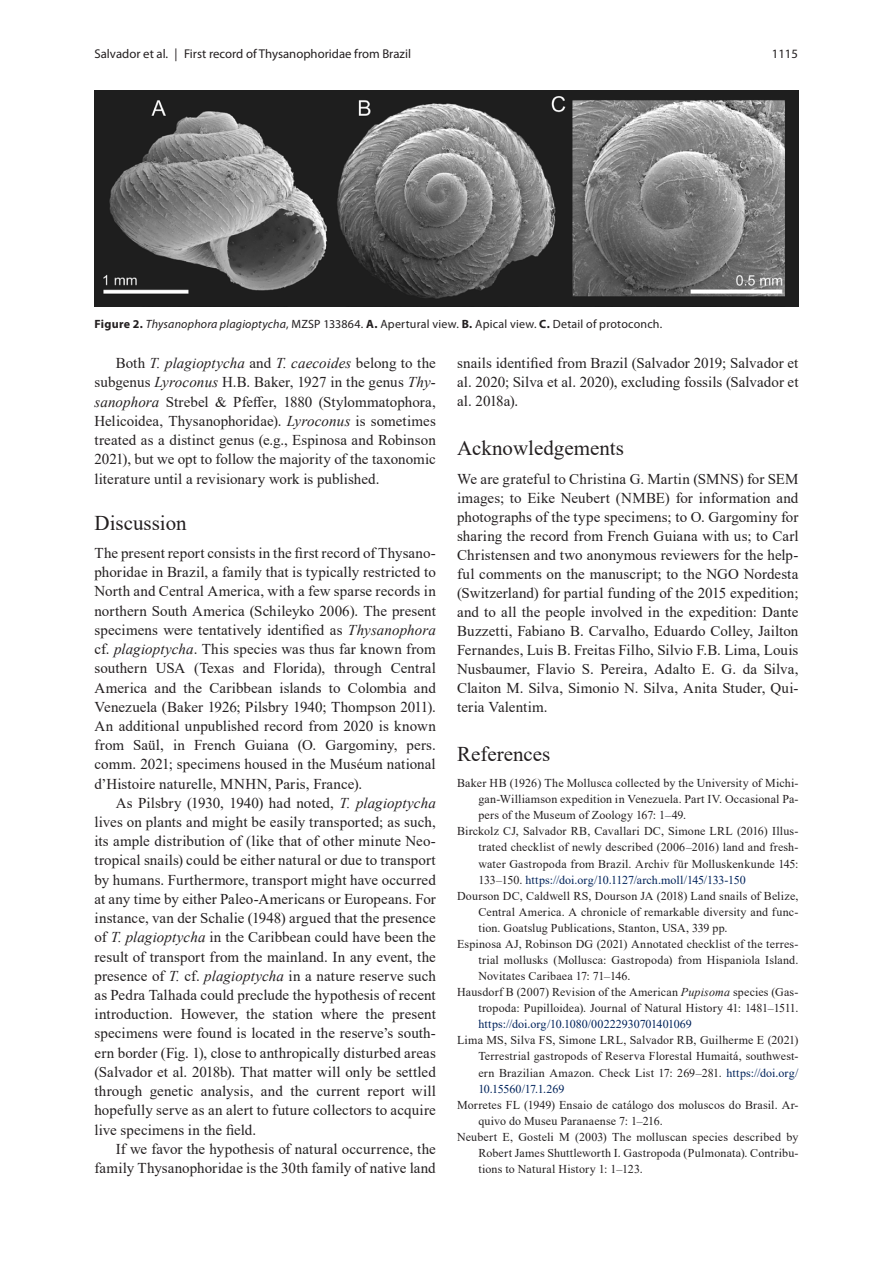
<style>
.page{position:relative;width:893px;height:1263px;background:#fff}
.page>*{position:absolute;margin:0;border:0;box-sizing:border-box;transform-origin:0 0}
.Head_-_Most{font:21px "Times New Roman";color:#231f20}
.Body_-_Indented{font:15px/19.2px "Times New Roman";letter-spacing:.005em;color:#231f20;text-align:justify}
.Body_-_Non-ind__spac{font:15px/19.2px "Times New Roman";letter-spacing:.005em;color:#231f20;text-align:justify}
.t1{font:12.75px "Myriad Pro";color:#231f20}
.References{font:12px/16px "Times New Roman";letter-spacing:.01em;color:#231f20;text-align:justify}
.CAPTIONS{font:12px "Myriad Pro";letter-spacing:.02em;color:#231f20}
.s1{font-weight:700}
.s2{font-style:italic}
.s3{color:#00235b}
</style>
<div class="page">
<img style="left:94px;top:90px;width:704px;height:216px">
<p class="t1" style="left:94px;top:46px;width:318px">Salvador et al. | First record of Thysanophoridae from Brazil</p>
<p class="t1" style="left:772px;top:46px;width:28px">1115</p>
<p class="CAPTIONS" style="left:94px;top:317px;width:569px"><span class="s1">Figure 2.</span> <span class="s2">Thysanophora plagioptycha</span>, MZSP 133864. <span class="s1">A.</span> Apertural view. <span class="s1">B.</span> Apical view. <span class="s1">C.</span> Detail of protoconch.</p>
<p class="Body_-_Indented" style="left:94px;top:353px;width:343px;text-indent:21px">Both <span class="s2">T. plagioptycha</span> and <span class="s2">T. caecoides</span> belong to the subgenus <span class="s2">Lyroconus</span> H.B. Baker, 1927 in the genus <span class="s2">Thy&shy;sanophora</span> Strebel &amp; Pfeffer, 1880 (Stylommatophora, Helicoidea, Thysanophoridae). <span class="s2">Lyroconus</span> is sometimes treated as a distinct genus (e.g., Espinosa and Robinson 2021), but we opt to follow the majority of the taxonomic literature until a revisionary work is published.</p>
<p class="Head_-_Most" style="left:94px;top:508px;width:94px">Discussion</p>
<p class="Body_-_Non-ind__spac" style="left:94px;top:543px;width:343px">The present report consists in the first record of Thysano&shy;phoridae in Brazil, a family that is typically restricted to North and Central America, with a few sparse records in northern South America (Schileyko 2006). The present specimens were tentatively identified as <span class="s2">Thysanophora </span>cf. <span class="s2">plagioptycha</span>. This species was thus far known from southern USA (Texas and Florida), through Central America and the Caribbean islands to Colombia and Venezuela (Baker 1926; Pilsbry 1940; Thompson 2011).<br>An additional unpublished record from 2020 is known from Saül, in French Guiana (O. Gargominy, pers. comm. 2021; specimens housed in the Muséum national d’Histoire naturelle, MNHN, Paris, France).</p>
<p class="Body_-_Indented" style="left:94px;top:793px;width:343px;text-indent:21px">As Pilsbry (1930, 1940) had noted, <span class="s2">T. plagioptycha </span>lives on plants and might be easily transported; as such, its ample distribution of (like that of other minute Neo&shy;tropical snails) could be either natural or due to transport by humans. Furthermore, transport might have occurred at any time by either Paleo-Americans or Europeans. For instance, van der Schalie (1948) argued that the presence of <span class="s2">T. plagioptycha</span> in the Caribbean could have been the result of transport from the mainland. In any event, the presence of <span class="s2">T.</span> cf. <span class="s2">plagioptycha</span> in a nature reserve such as Pedra Talhada could preclude the hypothesis of recent introduction. However, the station where the present specimens were found is located in the reserve’s south&shy;ern border (Fig. 1), close to anthropically disturbed areas (Salvador et al. 2018b). That matter will only be settled through genetic analysis, and the current report will hopefully serve as an alert to future collectors to acquire live specimens in the field.</p>
<p class="Body_-_Indented" style="left:94px;top:1139px;width:343px;text-align:right">If we favor the hypothesis of natural occurrence, the family Thysanophoridae is the 30th family of native land</p>
<p class="Body_-_Indented" style="left:457px;top:353px;width:343px">snails identified from Brazil (Salvador 2019; Salvador et al. 2020; Silva et al. 2020), excluding fossils (Salvador et al. 2018a).</p>
<p class="Head_-_Most" style="left:457px;top:433px;width:168px">Acknowledgements</p>
<p class="Body_-_Non-ind__spac" style="left:457px;top:469px;width:343px">We are grateful to Christina G. Martin (SMNS) for SEM images; to Eike Neubert (NMBE) for information and photographs of the type specimens; to O. Gargominy for sharing the record from French Guiana with us; to Carl Christensen and two anonymous reviewers for the help&shy;ful comments on the manuscript; to the NGO Nordesta (Switzerland) for partial funding of the 2015 expedition; and to all the people involved in the expedition: Dante Buzzetti, Fabiano B. Carvalho, Eduardo Colley, Jailton Fernandes, Luis B. Freitas Filho, Silvio F.B. Lima, Louis Nusbaumer, Flavio S. Pereira, Adalto E. G. da Silva, Claiton M. Silva, Simonio N. Silva, Anita Studer, Qui&shy;teria Valentim.</p>
<p class="Head_-_Most" style="left:457px;top:739px;width:95px">References</p>
<p class="References" style="left:478px;top:775px;width:322px;text-indent:-21px">Baker HB (1926) The Mollusca collected by the University of Michi&shy;gan-Williamson expedition in Venezuela. Part IV. Occasional Pa&shy;pers of the Museum of Zoology 167: 1–49.</p>
<p class="References" style="left:478px;top:823px;width:322px;text-indent:-21px">Birckolz CJ, Salvador RB, Cavallari DC, Simone LRL (2016) Illus&shy;trated checklist of newly described (2006–2016) land and fresh&shy;water Gastropoda from Brazil. Archiv für Molluskenkunde 145:<br>133–150. <span class="s3">https://doi.org/10.1127/arch.moll/145/133-150</span></p>
<p class="References" style="left:478px;top:887px;width:322px;text-indent:-21px">Dourson DC, Caldwell RS, Dourson JA (2018) Land snails of Belize, Central America. A chronicle of remarkable diversity and func&shy;tion. Goatslug Publications, Stanton, USA, 339 pp.</p>
<p class="References" style="left:478px;top:935px;width:322px;text-indent:-21px">Espinosa AJ, Robinson DG (2021) Annotated checklist of the terres&shy;trial mollusks (Mollusca: Gastropoda) from Hispaniola Island.<br>Novitates Caribaea 17: 71–146.</p>
<p class="References" style="left:478px;top:984px;width:322px;text-indent:-21px">Hausdorf B (2007) Revision of the American <span class="s2">Pupisoma</span> species (Gas&shy;tropoda: Pupilloidea). Journal of Natural History 41: 1481–1511. <span class="s3">https://doi.org/10.1080/00222930701401069</span></p>
<p class="References" style="left:478px;top:1032px;width:322px;text-indent:-21px">Lima MS, Silva FS, Simone LRL, Salvador RB, Guilherme E (2021)<br>Terrestrial gastropods of Reserva Florestal Humaitá, southwest&shy;ern Brazilian Amazon. Check List 17: 269–281. <span class="s3">https://doi.org/ 10.15560/17.1.269</span></p>
<p class="References" style="left:478px;top:1096px;width:322px;text-indent:-21px">Morretes FL (1949) Ensaio de catálogo dos moluscos do Brasil. Ar&shy;quivo do Museu Paranaense 7: 1–216.</p>
<p class="References" style="left:478px;top:1128px;width:322px;text-indent:-21px">Neubert E, Gosteli M (2003) The molluscan species described by Robert James Shuttleworth I. Gastropoda (Pulmonata). Contribu&shy;tions to Natural History 1: 1–123.</p>
</div>
